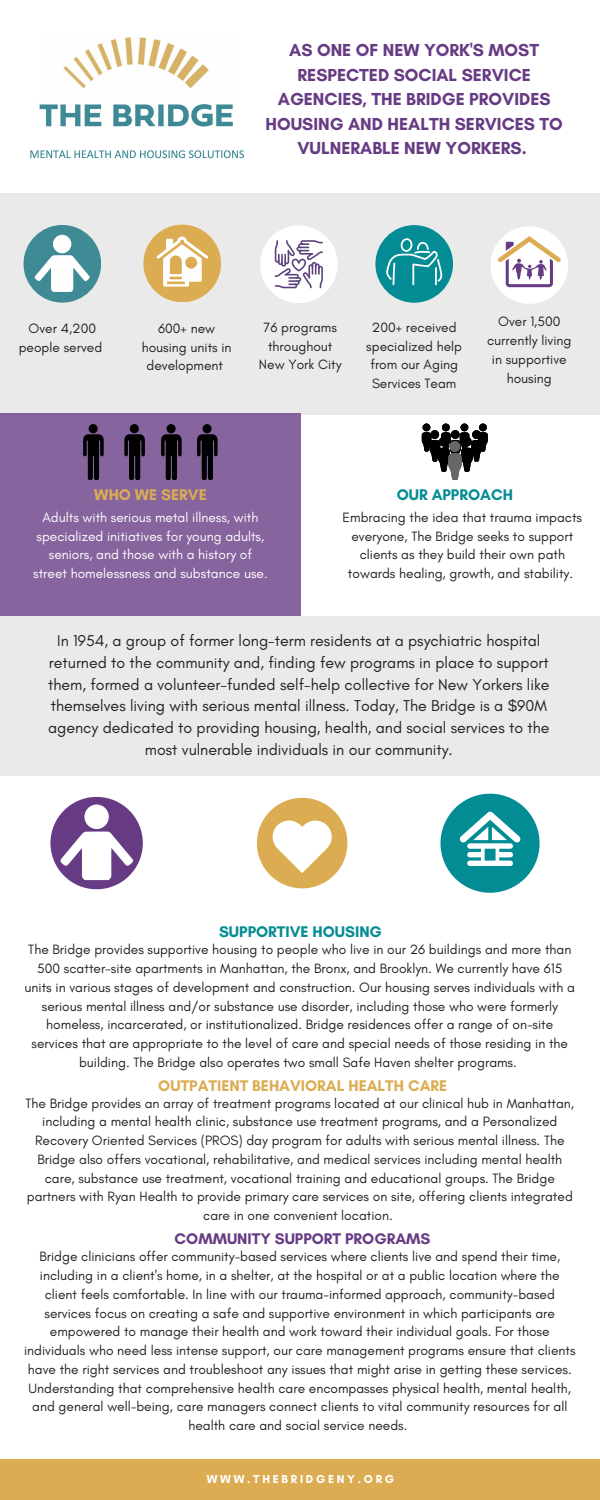
<style>
.page{position:relative;width:600px;height:1500px;background:#fff}
.page>*{position:absolute;margin:0;border:0;box-sizing:border-box;transform-origin:0 0}
.t1{font:700 17.7px/24.5px "Glacial Indifference";color:#663b83;text-align:center}
.t2{font:16px/21.8px "Glacial Indifference";color:#222;text-align:center}
.t3{font:700 15.7px "Glacial Indifference";color:#dcac53}
.t4{font:700 15.7px "Glacial Indifference";color:#048c94}
.t5{font:700 15.7px "Glacial Indifference";color:#663b83}
.t6{font:13.8px/18.8px "Glacial Indifference";color:#222;text-align:center}
.t7{font:13.8px/18.8px "Glacial Indifference";color:#fff;text-align:center}
.t8{font:700 11.8px "Glacial Indifference";letter-spacing:.23em;color:#fff}
</style>
<div class="page">
<div style="left:0;top:194px;width:600px;height:220px;background:#eaeaea"></div>
<div style="left:0;top:1459px;width:600px;height:41px;background:#dcac53"></div>
<div style="left:0;top:414px;width:300px;height:202px;background:#86649d"></div>
<div style="left:375px;top:225px;width:78px;height:77px;background:#048c94;border-radius:50%"></div>
<div style="left:143px;top:225px;width:78px;height:77px;background:#dcac53;border-radius:50%"></div>
<div style="left:260px;top:225px;width:77px;height:78px;background:#fff;border-radius:50%"></div>
<svg style="left:83px;top:425px;width:21px;height:55px"></svg>
<svg style="left:124px;top:425px;width:21px;height:55px"></svg>
<svg style="left:161px;top:425px;width:21px;height:55px"></svg>
<svg style="left:197px;top:425px;width:21px;height:55px"></svg>
<img style="left:30px;top:37px;width:214px;height:122px">
<svg style="left:157px;top:237px;width:51px;height:50px"></svg>
<svg style="left:422px;top:424px;width:66px;height:56px"></svg>
<div style="left:449px;top:441px;width:11px;height:11px;background:#666;border-radius:50%"></div>
<div style="left:0;top:616px;width:600px;height:160px;background:#eaeaea"></div>
<svg style="left:50px;top:797px;width:93px;height:92px"></svg>
<svg style="left:257px;top:798px;width:90px;height:90px"></svg>
<svg style="left:441px;top:794px;width:99px;height:99px"></svg>
<div style="left:24px;top:225px;width:77px;height:77px;background:#3e8a95;border-radius:50%"></div>
<div style="left:491px;top:226px;width:77px;height:78px;background:#fff;border-radius:50%"></div>
<div style="left:53px;top:235px;width:18px;height:18px;background:#fefefe;border-radius:50%"></div>
<svg style="left:35px;top:255px;width:54px;height:37px"></svg>
<svg style="left:498px;top:236px;width:63px;height:51px"></svg>
<svg style="left:386px;top:238px;width:56px;height:47px"></svg>
<svg style="left:275px;top:240px;width:48px;height:48px"></svg>
<p class="t1" style="left:266px;top:38px;width:299px">AS ONE OF NEW YORK'S MOST<br>RESPECTED SOCIAL SERVICE<br>AGENCIES, THE BRIDGE PROVIDES<br>HOUSING AND HEALTH SERVICES TO<br>VULNERABLE NEW YORKERS.</p>
<p class="t6" style="left:29px;top:319px;width:69px">Over 4,200</p>
<p class="t6" style="left:19px;top:337px;width:85px">people served</p>
<p class="t6" style="left:142px;top:319px;width:91px">600+ new housing units in</p>
<p class="t6" style="left:147px;top:356px;width:78px">development</p>
<p class="t6" style="left:264px;top:318px;width:75px">76 programs throughout</p>
<p class="t6" style="left:259px;top:355px;width:84px">New York City</p>
<p class="t6" style="left:366px;top:318px;width:97px">200+ received specialized help from our Aging<br>Services Team</p>
<p class="t6" style="left:487px;top:312px;width:86px">Over 1,500 currently living in supportive housing</p>
<p class="t3" style="left:94px;top:485px;width:114px">WHO WE SERVE</p>
<p class="t4" style="left:397px;top:485px;width:118px">OUR APPROACH</p>
<p class="t7" style="left:33px;top:508px;width:236px">Adults with serious metal illness, with specialized initiatives for young adults, seniors, and those with a history of street homelessness and substance use.</p>
<p class="t6" style="left:343px;top:508px;width:241px">Embracing the idea that trauma impacts everyone, The Bridge seeks to support clients as they build their own path towards healing, growth, and stability.</p>
<p class="t2" style="left:48px;top:630px;width:503px">In 1954, a group of former long-term residents at a psychiatric hospital returned to the community and, finding few programs in place to support them, formed a volunteer-funded self-help collective for New Yorkers like themselves living with serious mental illness. Today, The Bridge is a $90M agency dedicated to providing housing, health, and social services to the most vulnerable individuals in our community.</p>
<p class="t4" style="left:219px;top:922px;width:164px">SUPPORTIVE HOUSING</p>
<p class="t6" style="left:25px;top:940px;width:552px">The Bridge provides supportive housing to people who live in our 26 buildings and more than 500 scatter-site apartments in Manhattan, the Bronx, and Brooklyn. We currently have 615 units in various stages of development and construction. Our housing serves individuals with a serious mental illness and/or substance use disorder, including those who were formerly homeless, incarcerated, or institutionalized. Bridge residences offer a range of on-site services that are appropriate to the level of care and special needs of those residing in the building. The Bridge also operates two small Safe Haven shelter programs.</p>
<p class="t3" style="left:158px;top:1076px;width:291px">OUTPATIENT BEHAVIORAL HEALTH CARE</p>
<p class="t6" style="left:26px;top:1093px;width:550px">The Bridge provides an array of treatment programs located at our clinical hub in Manhattan, including a mental health clinic, substance use treatment programs, and a Personalized Recovery Oriented Services (PROS) day program for adults with serious mental illness. The Bridge also offers vocational, rehabilitative, and medical services including mental health care, substance use treatment, vocational training and educational groups. The Bridge partners with Ryan Health to provide primary care services on site, offering clients integrated care in one convenient location.</p>
<p class="t5" style="left:175px;top:1230px;width:257px">COMMUNITY SUPPORT PROGRAMS</p>
<p class="t6" style="left:24px;top:1247px;width:553px">Bridge clinicians offer community-based services where clients live and spend their time, including in a client's home, in a shelter, at the hospital or at a public location where the client feels comfortable. In line with our trauma-informed approach, community-based services focus on creating a safe and supportive environment in which participants are empowered to manage their health and work toward their individual goals. For those individuals who need less intense support, our care management programs ensure that clients have the right services and troubleshoot any issues that might arise in getting these services.<br>Understanding that comprehensive health care encompasses physical health, mental health, and general well-being, care managers connect clients to vital community resources for all health care and social service needs.</p>
<p class="t8" style="left:207px;top:1472px;width:189px">WWW.THEBRIDGENY.ORG</p>
</div>
